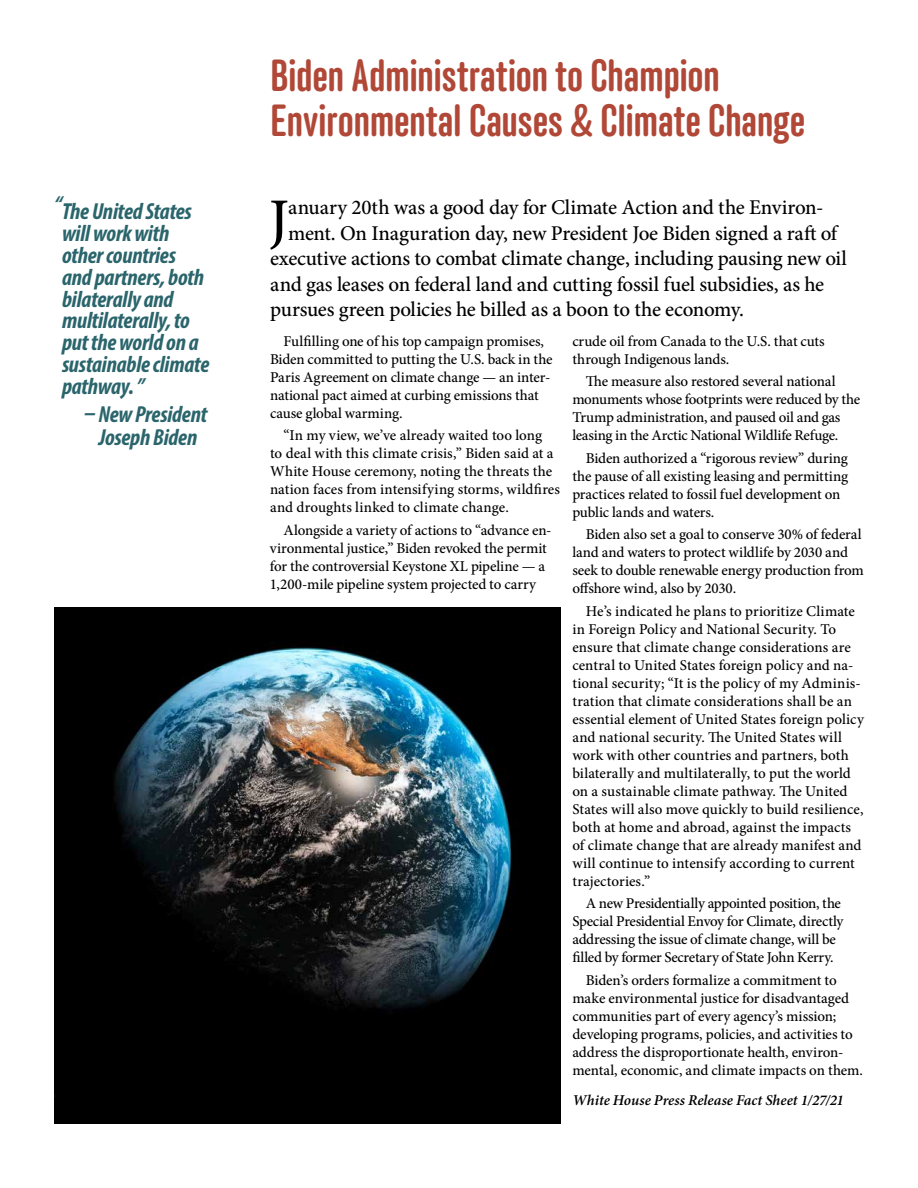
<style>
.page{position:relative;width:918px;height:1188px;background:#fff}
.page>*{position:absolute;margin:0;border:0;box-sizing:border-box;transform-origin:0 0}
.t1{font:500 60.3px "Minion Pro";color:#000}
.t2{font:500 45px/45.8px "Anchor";letter-spacing:-.005em;color:#b14837}
.t3{font:italic 700 condensed 23.25px/21.8px "Myriad Pro";letter-spacing:-.01em;color:#2b656c}
.t4{font:500 21px "Minion Pro";letter-spacing:-.015em;color:#000}
.t5{font:500 15px/18px "Minion Pro";letter-spacing:-.005em;color:#000}
.t6{font:italic 600 15px "Minion Pro";color:#000}
</style>
<div class="page">
<img style="left:54px;top:608px;width:506px;height:515px">
<h3 class="t3" style="left:54px;top:193px;width:9px">“</h3>
<h3 class="t3" style="left:62px;top:200px;width:149px">The United States will work with other countries and partners, both bilaterally and multilaterally, to put the world on a sustainable climate pathway. ”</h3>
<h3 class="t3" style="left:84px;top:403px;width:125px;line-height:23px;text-align:center">– New President<br>Joseph Biden</h3>
<h2 class="t2" style="left:270px;top:52px;width:536px">Biden Administration to Champion<br>Environmental Causes &amp; Climate Change</h2>
<h1 class="t1" style="left:269px;top:180px;width:22px">J</h1>
<h3 class="t4" style="left:288px;top:193px;width:537px">anuary 20th was a good day for Climate Action and the Environ-</h3>
<h3 class="t4" style="left:288px;top:219px;width:551px">ment. On Inaguration day, new President Joe Biden signed a raft of</h3>
<h3 class="t4" style="left:270px;top:244px;width:578px">executive actions to combat climate change, including pausing new oil</h3>
<h3 class="t4" style="left:270px;top:270px;width:556px">and gas leases on federal land and cutting fossil fuel subsidies, as he</h3>
<h3 class="t4" style="left:270px;top:295px;width:475px">pursues green policies he billed as a boon to the economy.</h3>
<p class="t5" style="left:270px;top:332px;width:284px;text-indent:14px">Fulfilling one of his top campaign promises, Biden committed to putting the U.S. back in the Paris Agreement on climate change — an inter&shy;national pact aimed at curbing emissions that cause global warming.</p>
<p class="t5" style="left:270px;top:426px;width:292px;text-indent:14px">“In my view, we’ve already waited too long<br>to deal with this climate crisis,” Biden said at a White House ceremony, noting the threats the nation faces from intensifying storms, wildfires and droughts linked to climate change.</p>
<p class="t5" style="left:270px;top:521px;width:283px;text-indent:14px">Alongside a variety of actions to “advance en&shy;vironmental justice,” Biden revoked the permit for the controversial Keystone XL pipeline — a 1,200-mile pipeline system projected to carry</p>
<p class="t5" style="left:572px;top:332px;width:254px">crude oil from Canada to the U.S. that cuts through Indigenous lands.</p>
<p class="t5" style="left:572px;top:372px;width:289px;text-indent:14px">The measure also restored several national monuments whose footprints were reduced by the Trump administration, and paused oil and gas leasing in the Arctic National Wildlife Refuge.</p>
<p class="t5" style="left:572px;top:449px;width:277px;text-indent:14px">Biden authorized a “rigorous review” during the pause of all existing leasing and permitting practices related to fossil fuel development on public lands and waters.</p>
<p class="t5" style="left:572px;top:525px;width:293px;text-indent:14px">Biden also set a goal to conserve 30% of federal land and waters to protect wildlife by 2030 and seek to double renewable energy production from offshore wind, also by 2030.</p>
<p class="t5" style="left:572px;top:602px;width:293px;text-indent:14px">He’s indicated he plans to prioritize Climate in Foreign Policy and National Security. To ensure that climate change considerations are central to United States foreign policy and na&shy;tional security; “It is the policy of my Adminis&shy;tration that climate considerations shall be an essential element of United States foreign policy and national security. The United States will work with other countries and partners, both bilaterally and multilaterally, to put the world on a sustainable climate pathway. The United States will also move quickly to build resilience, both at home and abroad, against the impacts of climate change that are already manifest and will continue to intensify according to current trajectories.”</p>
<p class="t5" style="left:572px;top:894px;width:273px;text-indent:14px">A new Presidentially appointed position, the Special Presidential Envoy for Climate, directly addressing the issue of climate change, will be filled by former Secretary of State John Kerry.</p>
<p class="t5" style="left:572px;top:971px;width:292px;text-indent:14px">Biden’s orders formalize a commitment to make environmental justice for disadvantaged communities part of every agency’s mission; developing programs, policies, and activities to address the disproportionate health, environ&shy;mental, economic, and climate impacts on them.</p>
<p class="t6" style="left:572px;top:1089px;width:273px">White House Press Release Fact Sheet 1/27/21</p>
</div>
